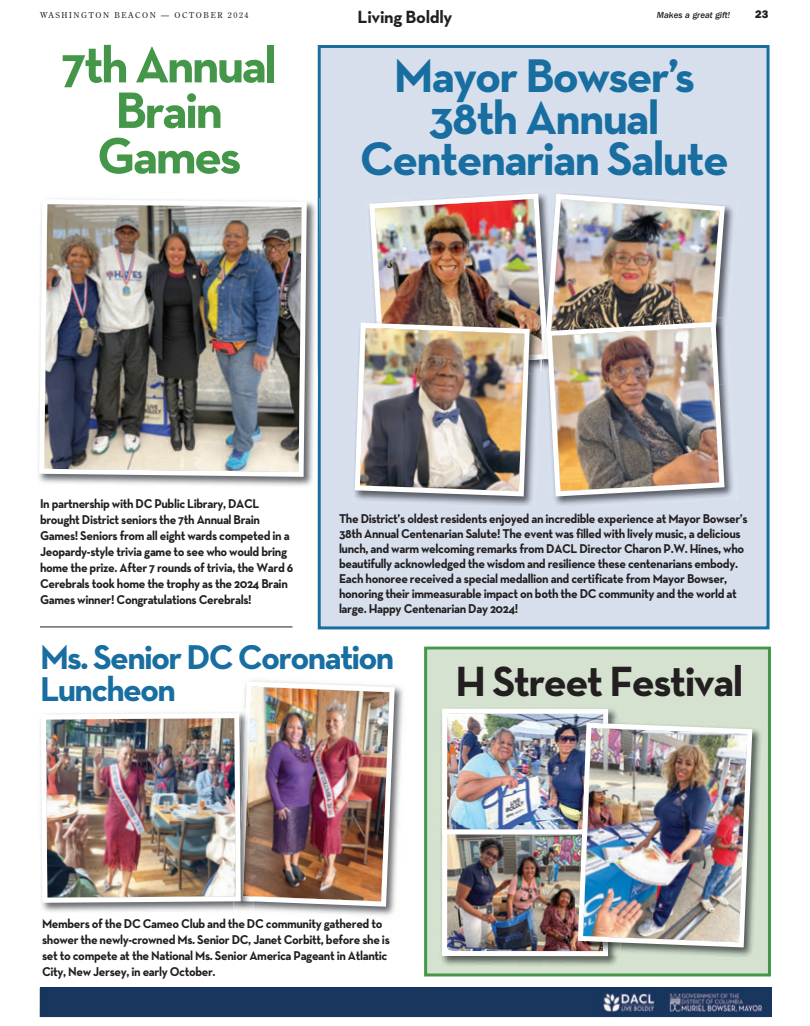
<style>
.page{position:relative;width:810px;height:1026px;background:#fff}
.page>*{position:absolute;margin:0;border:0;box-sizing:border-box;transform-origin:0 0}
.t1{font:700 52px/45.5px "Neutra Text";letter-spacing:-.05em;color:#449648;text-align:center}
.t2{font:700 48px/41.5px "Neutra Text";letter-spacing:-.035em;color:#186ea0;text-align:center}
.t3{font:700 43px "Neutra Text";letter-spacing:-.04em;color:#231f20}
.t4{font:700 35px/31.5px "Neutra Text";letter-spacing:-.05em;color:#186ea0}
.t5{font:700 18px "Neutra Text";letter-spacing:-.02em;color:#231f20}
.t6{font:700 13px/16px "Neutra Text";letter-spacing:-.03em;color:#231f20;scale:.95 1}
.t7{font:800 11px "Franklin Gothic";color:#231f20}
.t8{font:italic 500 9px "Franklin Gothic";color:#231f20}
.t9{font:8px "Century Old Style";letter-spacing:.2em;color:#231f20}
</style>
<div class="page">
<div style="left:321px;top:48px;width:446px;height:578px;background:#d7dfec"></div>
<div style="left:318px;top:45px;width:452px;height:584px;border:3px solid #186ea0"></div>
<img style="left:40px;top:988px;width:731px;height:29px">
<img style="left:254px;top:687px;width:149px;height:232px">
<img style="left:244px;top:680px;width:153px;height:229px">
<img style="left:42px;top:905px;width:191px;height:7px">
<img style="left:233px;top:901px;width:21px;height:9px">
<img style="left:243px;top:896px;width:11px;height:5px">
<img style="left:243px;top:708px;width:11px;height:188px">
<img style="left:40px;top:712px;width:203px;height:193px">
<div style="left:427px;top:650px;width:341px;height:324px;background:#d4e2cf"></div>
<div style="left:424px;top:647px;width:347px;height:329px;border:3px solid #449648"></div>
<img style="left:441px;top:708px;width:177px;height:258px">
<img style="left:448px;top:715px;width:154px;height:110px">
<div style="left:442px;top:709px;width:166px;height:127px;border:5px solid #fff"></div>
<img style="left:440px;top:825px;width:2px;height:23px">
<img style="left:442px;top:825px;width:5px;height:4px">
<img style="left:447px;top:825px;width:128px;height:4px">
<img style="left:448px;top:835px;width:125px;height:115px">
<div style="left:442px;top:829px;width:166px;height:127px;border:5px solid #fff"></div>
<img style="left:621px;top:729px;width:140px;height:228px">
<img style="left:608px;top:950px;width:13px;height:5px">
<img style="left:573px;top:829px;width:35px;height:126px">
<img style="left:573px;top:834px;width:30px;height:117px">
<img style="left:575px;top:720px;width:180px;height:230px">
<img style="left:40px;top:195px;width:278px;height:295px">
<img style="left:318px;top:198px;width:2px;height:181px">
<img style="left:38px;top:197px;width:271px;height:282px">
<svg style="left:454px;top:193px;width:87px;height:6px"></svg>
<img style="left:361px;top:499px;width:171px;height:7px">
<img style="left:728px;top:206px;width:5px;height:75px">
<svg style="left:541px;top:194px;width:187px;height:103px"></svg>
<img style="left:555px;top:392px;width:178px;height:113px">
<img style="left:354px;top:199px;width:373px;height:300px">
<hr style="left:40px;top:626px;width:252px;height:1px;background:#231f20">
<p class="t9" style="left:40px;top:10px;width:210px">WASHINGTON BEACON — OCTOBER 2024</p>
<h3 class="t5" style="left:358px;top:10px;width:96px">Living Boldly</h3>
<p class="t8" style="left:657px;top:10px;width:75px">Makes a great gift!</p>
<p class="t7" style="left:755px;top:8px;width:15px">23</p>
<h1 class="t1" style="left:61px;top:47px;width:218px">7th Annual<br>Brain<br>Games</h1>
<h2 class="t2" style="left:360px;top:59px;width:370px">Mayor Bowser’s<br>38th Annual<br>Centenarian Salute</h2>
<p class="t6" style="left:40px;top:497px;width:268px">In partnership with DC Public Library, DACL brought District seniors the 7th Annual Brain Games! Seniors from all eight wards competed in a Jeopardy-style trivia game to see who would bring home the prize. After 7 rounds of trivia, the Ward 6<br>Cerebrals took home the trophy as the 2024 Brain Games winner! Congratulations Cerebrals!</p>
<p class="t6" style="left:339px;top:512px;width:432px;line-height:15px">The District’s oldest residents enjoyed an incredible experience at Mayor Bowser’s 38th Annual Centenarian Salute! The event was filled with lively music, a delicious lunch, and warm welcoming remarks from DACL Director Charon P.W. Hines, who beautifully acknowledged the wisdom and resilience these centenarians embody.<br>Each honoree received a special medallion and certificate from Mayor Bowser, honoring their immeasurable impact on both the DC community and the world at large. Happy Centenarian Day 2024!</p>
<h3 class="t4" style="left:40px;top:645px;width:356px">Ms. Senior DC Coronation<br>Luncheon</h3>
<h3 class="t3" style="left:455px;top:665px;width:289px">H Street Festival</h3>
<p class="t6" style="left:42px;top:917px;width:368px">Members of the DC Cameo Club and the DC community gathered to shower the newly-crowned Ms. Senior DC, Janet Corbitt, before she is set to compete at the National Ms. Senior America Pageant in Atlantic City, New Jersey, in early October.</p>
</div>
